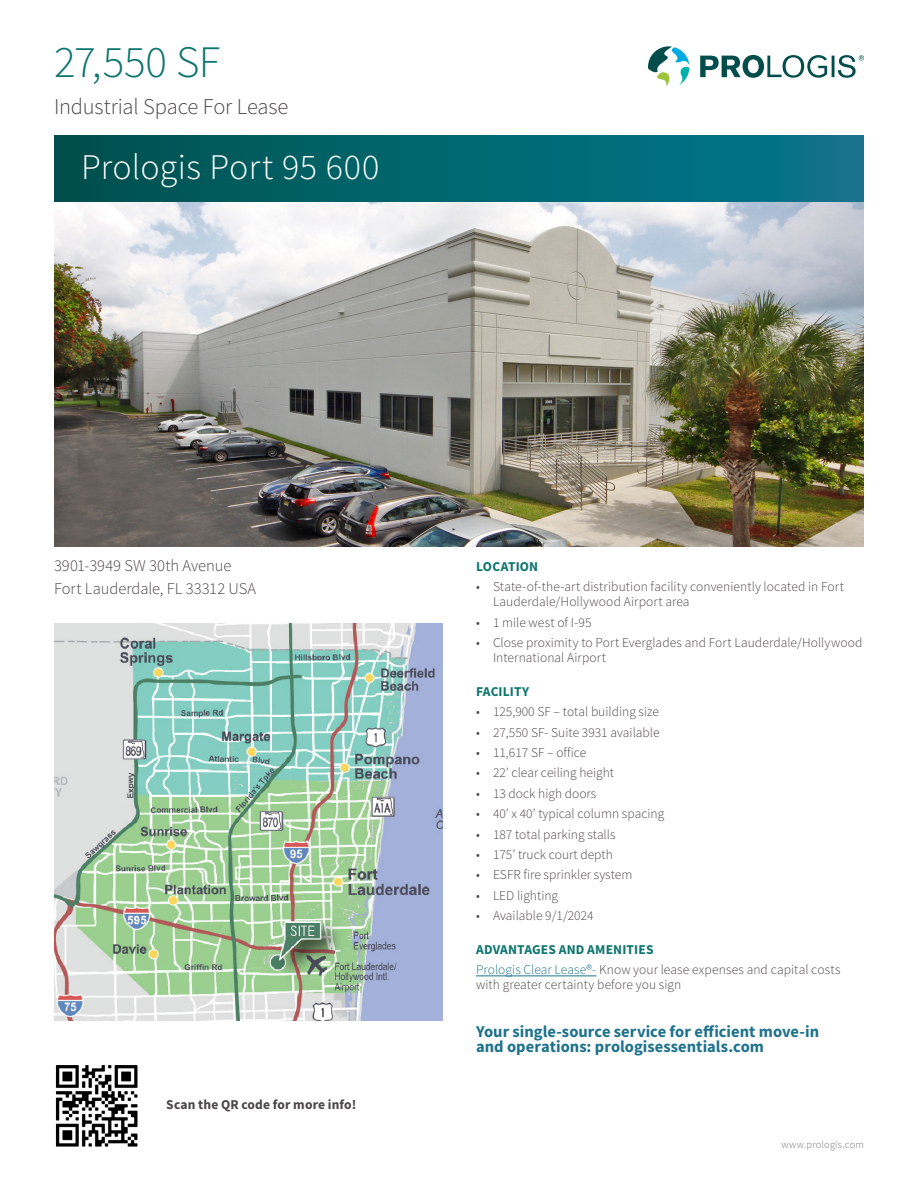
<style>
.page{position:relative;width:918px;height:1188px;background:#fff}
.page>*{position:absolute;margin:0;border:0;box-sizing:border-box;transform-origin:0 0}
.t1{font:300 45px "Source Sans Pro";letter-spacing:-.01em;color:#0d756f}
.t2{font:300 36px "Source Sans Pro";letter-spacing:.01em;color:#fff}
.t3{font:300 22.5px "Source Sans Pro";letter-spacing:-.01em;color:#494644}
.t4{font:700 16.5px/15px "Source Sans Pro";color:#1d728c}
.t5{font:300 16.5px/22.5px "Source Sans Pro";color:#494644}
.t6{font:300 13.5px/15px "Source Sans Pro";color:#494644}
.t7{font:700 13.5px "Source Sans Pro";letter-spacing:.01em;color:#494644}
.t8{font:700 13.5px "Source Sans Pro";letter-spacing:.01em;color:#0d756f}
.t9{font:300 10.5px "Source Sans Pro";letter-spacing:.015em;color:#7b7879}
.s1{font-weight:700;color:#0d756f}
.s2{color:#1d728c}
</style>
<div class="page">
<svg style="left:54px;top:135px;width:810px;height:67px;background:#01646e"></svg>
<svg style="left:648px;top:46px;width:41px;height:40px"></svg>
<svg style="left:700px;top:55px;width:164px;height:23px"></svg>
<hr style="left:476px;top:976px;width:120px;height:1px;background:#1d728c">
<img style="left:54px;top:623px;width:388px;height:398px">
<img style="left:54px;top:202px;width:810px;height:344px">
<img style="left:55px;top:1065px;width:83px;height:82px">
<h1 class="t1" style="left:54px;top:34px;width:168px">27,550 SF</h1>
<h3 class="t3" style="left:54px;top:93px;width:236px">Industrial Space For Lease</h3>
<h2 class="t2" style="left:81px;top:145px;width:300px">Prologis Port 95 600</h2>
<p class="t5" style="left:54px;top:555px;width:204px">3901-3949 SW 30th Avenue<br>Fort Lauderdale, FL 33312 USA</p>
<p class="t8" style="left:476px;top:557px;width:64px">LOCATION</p>
<p class="t6" style="left:493px;top:579px;width:353px;text-indent:-17px">• State-of-the-art distribution facility conveniently located in Fort<br>Lauderdale/Hollywood Airport area</p>
<p class="t6" style="left:476px;top:615px;width:117px">• 1 mile west of I-95</p>
<p class="t6" style="left:493px;top:635px;width:371px;text-indent:-17px">• Close proximity to Port Everglades and Fort Lauderdale/Hollywood<br>International Airport</p>
<p class="t8" style="left:476px;top:682px;width:55px">FACILITY</p>
<p class="t6" style="left:476px;top:704px;width:185px">• 125,900 SF – total building size</p>
<p class="t6" style="left:476px;top:725px;width:185px">• 27,550 SF- Suite 3931 available</p>
<p class="t6" style="left:476px;top:745px;width:112px">• 11,617 SF – office</p>
<p class="t6" style="left:476px;top:765px;width:140px">• 22’ clear ceiling height</p>
<p class="t6" style="left:476px;top:786px;width:122px">• 13 dock high doors</p>
<p class="t6" style="left:476px;top:806px;width:190px">• 40’ x 40’ typical column spacing</p>
<p class="t6" style="left:476px;top:827px;width:141px">• 187 total parking stalls</p>
<p class="t6" style="left:476px;top:847px;width:138px">• 175’ truck court depth</p>
<p class="t6" style="left:476px;top:867px;width:158px">• ESFR fire sprinkler system</p>
<p class="t6" style="left:476px;top:888px;width:84px">• LED lighting</p>
<p class="t6" style="left:476px;top:908px;width:119px">• Available 9/1/2024</p>
<p class="t6" style="left:476px;top:939px;width:366px;line-height:20.4px"><span class="s1">ADVANTAGES AND AMENITIES<br></span><span class="s2">Prologis Clear Lease®-</span> Know your lease expenses and capital costs</p>
<p class="t6" style="left:476px;top:978px;width:207px">with greater certainty before you sign</p>
<p class="t4" style="left:476px;top:1024px;width:345px">Your single-source service for efficient move-in and operations: prologisessentials.com</p>
<p class="t7" style="left:166px;top:1096px;width:191px">Scan the QR code for more info!</p>
<p class="t9" style="left:782px;top:1138px;width:84px">www.prologis.com</p>
</div>
